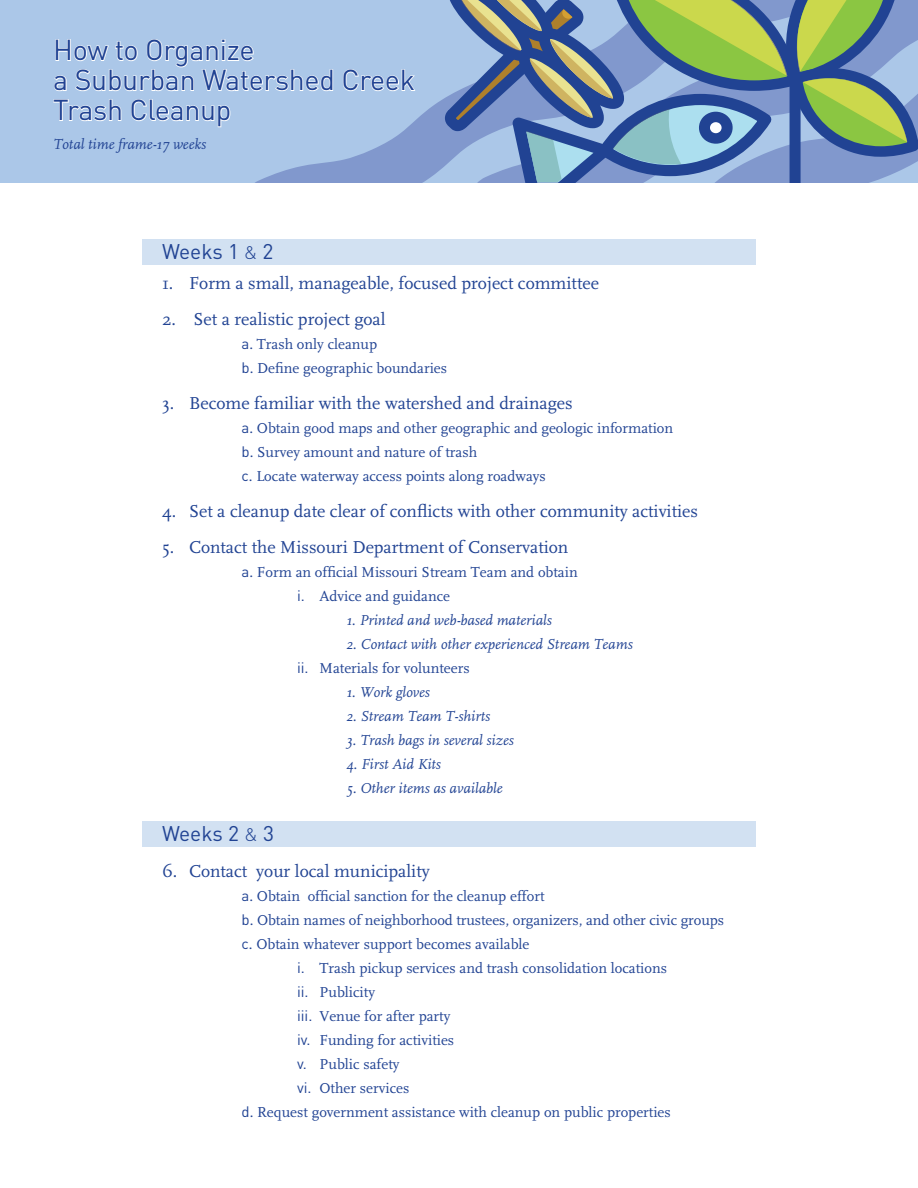
<style>
.page{position:relative;width:918px;height:1188px;background:#fff}
.page>*{position:absolute;margin:0;border:0;box-sizing:border-box;transform-origin:0 0}
.t1{font:28.5px/30px "DIN";letter-spacing:-.01em;color:#214393}
.t2{font:21px "DIN";color:#214393}
.t3{font:18px "FF Scala";color:#214393}
.t4{font:15px "FF Scala";color:#214393}
.t5{font:italic 15px "FF Scala";color:#214393}
.s1{font-weight:300;font-size:18px}
.s2{font-family:"DIN"}
</style>
<div class="page">
<div style="left:143px;top:239px;width:613px;height:26px;background:#d2e1f2"></div>
<div style="left:143px;top:821px;width:613px;height:25px;background:#d2e1f2"></div>
<div style="left:0;top:0;width:918px;height:182px;background:#abc7e8"></div>
<svg style="left:256px;top:98px;width:189px;height:84px"></svg>
<svg style="left:445px;top:0;width:473px;height:182px"></svg>
<svg style="left:54px;top:39px;width:280px;height:53px"></svg>
<svg style="left:343px;top:69px;width:73px;height:23px"></svg>
<svg style="left:53px;top:99px;width:69px;height:23px"></svg>
<svg style="left:131px;top:99px;width:100px;height:29px"></svg>
<p class="t1" style="left:53px;top:34px;width:203px">How to Organize</p>
<p class="t1" style="left:53px;top:64px;width:363px">a Suburban Watershed Creek<br>Trash Cleanup</p>
<p class="t5" style="left:53px;top:136px;width:154px">Total time frame-17 weeks</p>
<p class="t2" style="left:162px;top:238px;width:113px">Weeks 1 <span class="s1">&amp;</span> 2</p>
<p class="t3" style="left:162px;top:273px;width:438px">1. Form a small, manageable, focused project committee</p>
<p class="t3" style="left:162px;top:309px;width:225px">2. Set a realistic project goal</p>
<p class="t4" style="left:242px;top:336px;width:137px"><span class="s2">a</span>. Trash only cleanup</p>
<p class="t4" style="left:242px;top:360px;width:207px"><span class="s2">b</span>. Define geographic boundaries</p>
<p class="t3" style="left:162px;top:393px;width:412px">3. Become familiar with the watershed and drainages</p>
<p class="t4" style="left:242px;top:420px;width:433px"><span class="s2">a</span>. Obtain good maps and other geographic and geologic information</p>
<p class="t4" style="left:242px;top:444px;width:237px"><span class="s2">b</span>. Survey amount and nature of trash</p>
<p class="t4" style="left:242px;top:468px;width:306px"><span class="s2">c</span>. Locate waterway access points along roadways</p>
<p class="t3" style="left:162px;top:501px;width:538px">4. Set a cleanup date clear of conflicts with other community activities</p>
<p class="t3" style="left:162px;top:537px;width:408px">5. Contact the Missouri Department of Conservation</p>
<p class="t4" style="left:242px;top:564px;width:338px"><span class="s2">a</span>. Form an official Missouri Stream Team and obtain</p>
<p class="t4" style="left:297px;top:588px;width:155px"><span class="s2">i.</span> Advice and guidance</p>
<p class="t5" style="left:346px;top:612px;width:207px">1. Printed and web-based materials</p>
<p class="t5" style="left:346px;top:636px;width:288px">2. Contact with other experienced Stream Teams</p>
<p class="t4" style="left:297px;top:660px;width:174px"><span class="s2">ii.</span> Materials for volunteers</p>
<p class="t5" style="left:346px;top:684px;width:85px">1. Work gloves</p>
<p class="t5" style="left:346px;top:708px;width:145px">2. Stream Team T-shirts</p>
<p class="t5" style="left:346px;top:732px;width:169px">3. Trash bags in several sizes</p>
<p class="t5" style="left:346px;top:756px;width:96px">4. First Aid Kits</p>
<p class="t5" style="left:346px;top:780px;width:158px">5. Other items as available</p>
<p class="t2" style="left:162px;top:820px;width:114px">Weeks 2 <span class="s1">&amp;</span> 3</p>
<p class="t3" style="left:162px;top:861px;width:269px">6. Contact your local municipality</p>
<p class="t4" style="left:242px;top:888px;width:305px"><span class="s2">a</span>. Obtain official sanction for the cleanup effort</p>
<p class="t4" style="left:242px;top:912px;width:484px"><span class="s2">b</span>. Obtain names of neighborhood trustees, organizers, and other civic groups</p>
<p class="t4" style="left:242px;top:936px;width:289px"><span class="s2">c</span>. Obtain whatever support becomes available</p>
<p class="t4" style="left:297px;top:960px;width:372px"><span class="s2">i.</span> Trash pickup services and trash consolidation locations</p>
<p class="t4" style="left:297px;top:984px;width:79px"><span class="s2">ii.</span> Publicity</p>
<p class="t4" style="left:297px;top:1008px;width:155px"><span class="s2">iii.</span> Venue for after party</p>
<p class="t4" style="left:297px;top:1032px;width:159px"><span class="s2">iv.</span> Funding for activities</p>
<p class="t4" style="left:297px;top:1056px;width:104px"><span class="s2">v.</span> Public safety</p>
<p class="t4" style="left:297px;top:1080px;width:114px"><span class="s2">vi.</span> Other services</p>
<p class="t4" style="left:242px;top:1104px;width:431px"><span class="s2">d</span>. Request government assistance with cleanup on public properties</p>
</div>
